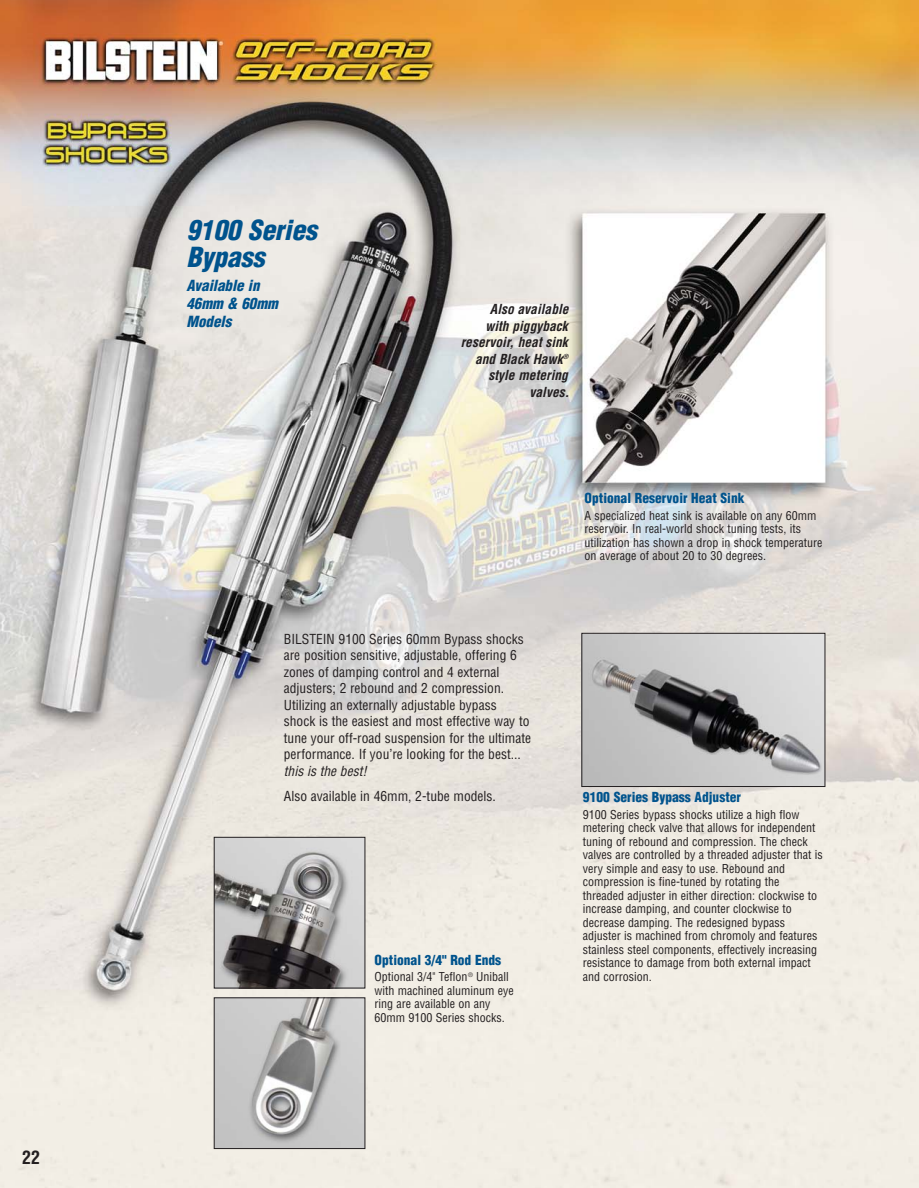
<style>
.page{position:relative;width:919px;height:1188px;background:#fff}
.page>*{position:absolute;margin:0;border:0;box-sizing:border-box;transform-origin:0 0}
.t1{font:italic 900 condensed 27px/27px "Helvetica";color:#00538d}
.t2{font:700 condensed 18px "Helvetica";color:#231f20}
.t3{font:italic 900 condensed 15px/18px "Helvetica";color:#00538d}
.t4{font:condensed 13.5px/16.5px "Helvetica";color:#231f20}
.t5{font:italic 700 condensed 13.5px/16.5px "Helvetica";color:#231f20;text-align:right}
.t6{font:900 condensed 13.5px "Helvetica";color:#00538d}
.t7{font:italic condensed 13.5px "Helvetica";color:#231f20}
.t8{font:condensed 12px/13.5px "Helvetica";color:#231f20}
</style>
<div class="page">
<img style="left:0;top:0;width:918px;height:1187px">
<img style="left:583px;top:635px;width:240px;height:149px">
<div style="left:581px;top:633px;width:244px;height:153px;border:1px solid #231f20"></div>
<img style="left:216px;top:999px;width:147px;height:147px">
<div style="left:214px;top:997px;width:151px;height:151px;border:1px solid #231f20"></div>
<img style="left:216px;top:838px;width:147px;height:148px">
<div style="left:214px;top:836px;width:151px;height:152px;border:1px solid #231f20"></div>
<h2 class="t2" style="left:22px;top:1150px;width:19px">22</h2>
<h1 class="t1" style="left:186px;top:219px;width:137px">9100 Series<br>Bypass</h1>
<p class="t3" style="left:186px;top:278px;width:96px">Available in<br>46mm &amp; 60mm<br>Models</p>
<p class="t5" style="left:460px;top:302px;width:113px">Also available<br>with piggyback reservoir, heat sink and Black Hawk<sup>® </sup>style metering valves.</p>
<p class="t6" style="left:584px;top:493px;width:161px">Optional Reservoir Heat Sink</p>
<p class="t8" style="left:584px;top:509px;width:239px">A specialized heat sink is available on any 60mm reservoir. In real-world shock tuning tests, its utilization has shown a drop in shock temperature on average of about 20 to 30 degrees.</p>
<p class="t4" style="left:284px;top:631px;width:249px">BILSTEIN 9100 Series 60mm Bypass shocks are position sensitive, adjustable, offering 6 zones of damping control and 4 external adjusters; 2 rebound and 2 compression.<br>Utilizing an externally adjustable bypass shock is the easiest and most effective way to tune your off-road suspension for the ultimate performance. If you’re looking for the best...</p>
<p class="t7" style="left:284px;top:765px;width:87px">this is the best!</p>
<p class="t4" style="left:284px;top:789px;width:213px">Also available in 46mm, 2-tube models.</p>
<p class="t6" style="left:583px;top:792px;width:160px">9100 Series Bypass Adjuster</p>
<p class="t8" style="left:583px;top:808px;width:241px">9100 Series bypass shocks utilize a high flow metering check valve that allows for independent tuning of rebound and compression. The check valves are controlled by a threaded adjuster that is very simple and easy to use. Rebound and compression is fine-tuned by rotating the threaded adjuster in either direction: clockwise to increase damping, and counter clockwise to decrease damping. The redesigned bypass adjuster is machined from chromoly and features stainless steel components, effectively increasing resistance to damage from both external impact and corrosion.</p>
<p class="t6" style="left:374px;top:954px;width:128px">Optional 3/4" Rod Ends</p>
<p class="t8" style="left:374px;top:971px;width:141px">Optional 3/4" Teflon<sup>®</sup> Uniball with machined aluminum eye ring are available on any<br>60mm 9100 Series shocks.</p>
</div>
